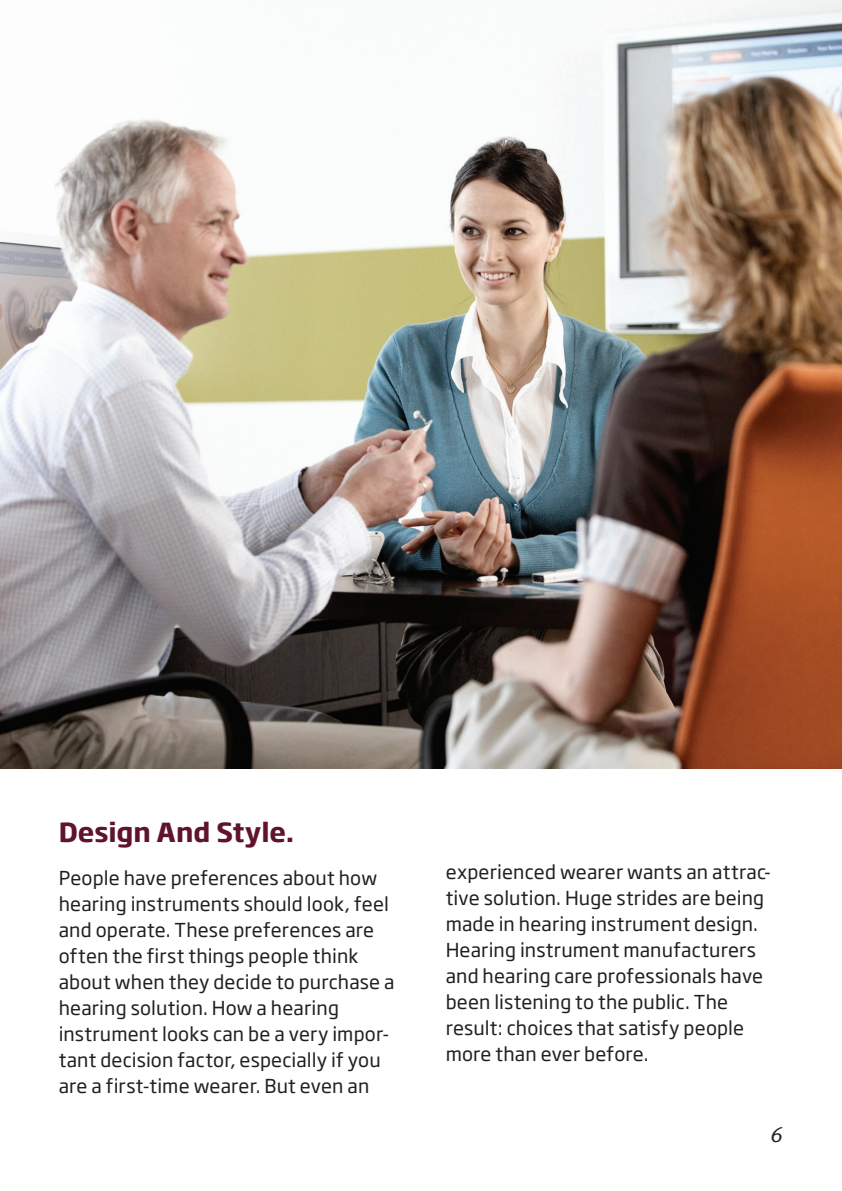
<style>
.page{position:relative;width:842px;height:1191px;background:#fff}
.page>*{position:absolute;margin:0;border:0;box-sizing:border-box;transform-origin:0 0}
.text{font:700 26px "Soho Gothic Pro";color:#5f132f}
.t1{font:italic 22px "Meta Pro";color:#231f20}
.text-2{font:19px/26px "Soho Gothic Pro";letter-spacing:.01em;color:#231f20}
</style>
<div class="page">
<img style="left:0;top:0;width:842px;height:768px">
<p class="text" style="left:59px;top:811px;width:237px">Design And Style.</p>
<p class="text-2" style="left:59px;top:864px;width:337px">People have preferences about how hearing instruments should look, feel and operate. These preferences are often the first things people think about when they decide to purchase a hearing solution. How a hearing instrument looks can be a very impor&shy;tant decision factor, especially if you are a first-time wearer. But even an</p>
<p class="text-2" style="left:446px;top:858px;width:327px">experienced wearer wants an attrac&shy;tive solution. Huge strides are being made in hearing instrument design.<br>Hearing instrument manufacturers and hearing care professionals have been listening to the public. The result: choices that satisfy people more than ever before.</p>
<p class="t1" style="left:771px;top:1120px;width:14px">6</p>
</div>
